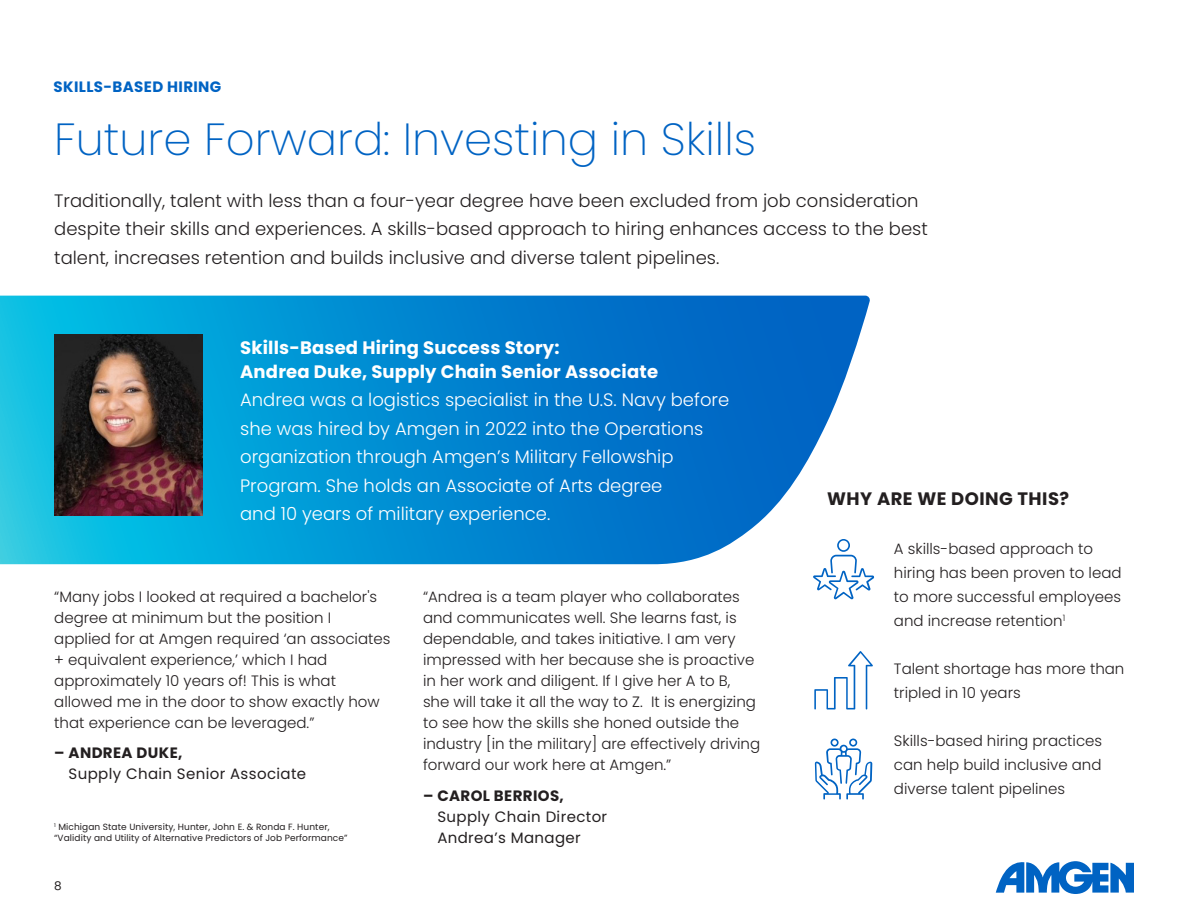
<style>
.page{position:relative;width:1188px;height:918px;background:#fff}
.page>*{position:absolute;margin:0;border:0;box-sizing:border-box;transform-origin:0 0}
.t1{font:200 45px "Poppins";color:#0063c3}
.Body_Copy{font:300 18px "Poppins";color:#231f20}
.Body_Copy-2{font:300 18px/28.5px "Poppins";color:#fff}
.Body_Copy-3{font:700 18px "Poppins";letter-spacing:.01em;color:#fff}
.Body_Copy-4{font:700 18px "Poppins";letter-spacing:.025em;color:#231f20}
.Body_Copy-5{font:300 15px/21px "Poppins";color:#231f20}
.Body_Copy-6{font:15px/21px "Poppins";letter-spacing:.025em;color:#231f20}
.Body_Copy-7{font:700 15px "Poppins";letter-spacing:.025em;color:#0063c3}
.t2{font:12px "Poppins";color:#231f20}
.t3{font:9px/10.8px "Poppins";letter-spacing:.01em;color:#231f20}
.s1{font-weight:700}
</style>
<div class="page">
<svg style="left:996px;top:861px;width:138px;height:33px"></svg>
<svg style="left:0;top:296px;width:870px;height:269px;background:#1491d3"></svg>
<img style="left:54px;top:335px;width:148px;height:180px">
<svg style="left:813px;top:539px;width:61px;height:60px"></svg>
<svg style="left:814px;top:651px;width:59px;height:58px"></svg>
<svg style="left:815px;top:739px;width:57px;height:61px"></svg>
<p class="Body_Copy-7" style="left:54px;top:78px;width:169px">SKILLS-BASED HIRING</p>
<p class="t1" style="left:54px;top:113px;width:703px">Future Forward: Investing in Skills</p>
<p class="Body_Copy" style="left:54px;top:190px;width:866px">Traditionally, talent with less than a four-year degree have been excluded from job consideration</p>
<p class="Body_Copy" style="left:54px;top:218px;width:875px">despite their skills and experiences. A skills-based approach to hiring enhances access to the best</p>
<p class="Body_Copy" style="left:54px;top:247px;width:667px">talent, increases retention and builds inclusive and diverse talent pipelines.</p>
<p class="Body_Copy-3" style="left:240px;top:337px;width:321px">Skills-Based Hiring Success Story:</p>
<p class="Body_Copy-3" style="left:240px;top:361px;width:419px">Andrea Duke, Supply Chain Senior Associate</p>
<p class="Body_Copy-2" style="left:240px;top:386px;width:491px">Andrea was a logistics specialist in the U.S. Navy before she was hired by Amgen in 2022 into the Operations organization through Amgen’s Military Fellowship</p>
<p class="Body_Copy-2" style="left:240px;top:471px;width:424px">Program. She holds an Associate of Arts degree</p>
<p class="Body_Copy-2" style="left:240px;top:500px;width:312px">and 10 years of military experience.</p>
<p class="Body_Copy-5" style="left:54px;top:586px;width:338px">“Many jobs I looked at required a bachelor's degree at minimum but the position I applied for at Amgen required ‘an associates + equivalent experience,’ which I had approximately 10 years of! This is what allowed me in the door to show exactly how that experience can be leveraged.”</p>
<p class="Body_Copy-5" style="left:423px;top:586px;width:333px">“Andrea is a team player who collaborates and communicates well. She learns fast, is dependable, and takes initiative. I am very impressed with her because she is proactive</p>
<p class="Body_Copy-5" style="left:423px;top:670px;width:339px">in her work and diligent. If I give her A to B, she will take it all the way to Z. It is energizing to see how the skills she honed outside the industry [in the military] are effectively driving forward our work here at Amgen.”</p>
<p class="Body_Copy-6" style="left:69px;top:743px;width:239px;text-indent:-14px"><span class="s1">– ANDREA DUKE,<br></span>Supply Chain Senior Associate</p>
<p class="t3" style="left:54px;top:822px;width:295px"><sup>1</sup> Michigan State University, Hunter, John E. &amp; Ronda F. Hunter, “Validity and Utility of Alternative Predictors of Job Performance”</p>
<p class="t2" style="left:54px;top:879px;width:9px">8</p>
<p class="Body_Copy-6" style="left:437px;top:785px;width:171px;text-indent:-14px"><span class="s1">– CAROL BERRIOS,<br></span>Supply Chain Director<br>Andrea’s Manager</p>
<p class="Body_Copy-4" style="left:827px;top:488px;width:243px">WHY ARE WE DOING THIS?</p>
<p class="Body_Copy-5" style="left:894px;top:536px;width:229px;line-height:24px">A skills-based approach to hiring has been proven to lead to more successful employees and increase retention<sup>1</sup></p>
<p class="Body_Copy-5" style="left:894px;top:656px;width:232px;line-height:24px">Talent shortage has more than tripled in 10 years</p>
<p class="Body_Copy-5" style="left:894px;top:728px;width:210px;line-height:24px;text-align:justify">Skills-based hiring practices can help build inclusive and diverse talent pipelines</p>
</div>
